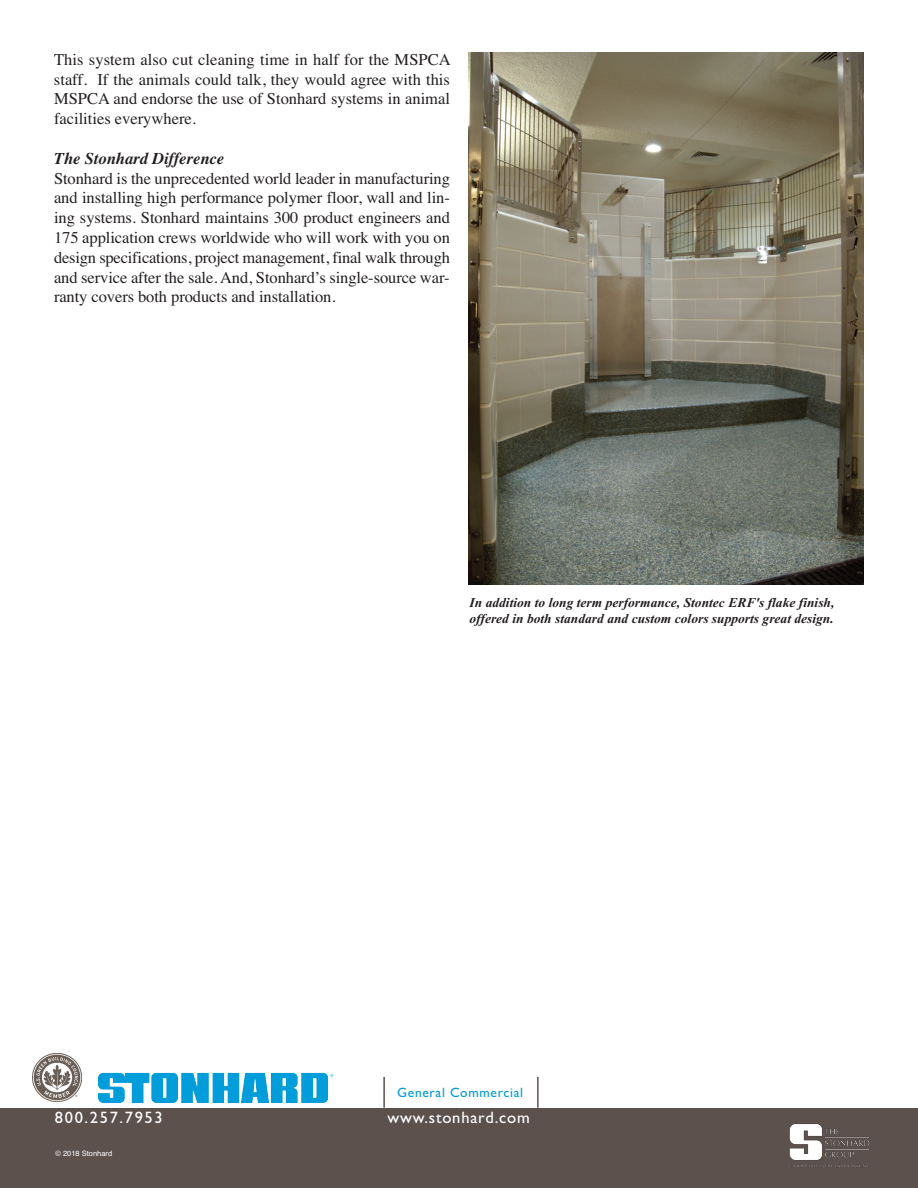
<style>
.page{position:relative;width:918px;height:1188px;background:#fff}
.page>*{position:absolute;margin:0;border:0;box-sizing:border-box;transform-origin:0 0}
.t1{font:16.5px/19.8px "Times";color:#231f20;text-align:justify}
.t2{font:italic 700 16.5px "Times";color:#231f20}
.t3{font:16.5px "Gill Sans";letter-spacing:.05em;color:#fff}
.t4{font:16.5px "Gill Sans";letter-spacing:.1em;color:#fff}
.t5{font:italic 700 13.5px/16.2px "Times New Roman";color:#231f20}
.t6{font:13.5px "Gill Sans";letter-spacing:.05em;color:#0099d8}
.t7{font:7.5px "Helvetica";color:#fff}
</style>
<div class="page">
<div style="left:0;top:1108px;width:918px;height:80px;background:#5d514e"></div>
<img style="left:99px;top:1072px;width:234px;height:30px">
<hr style="left:383px;top:1077px;width:2px;height:31px;background:#5d514e">
<hr style="left:537px;top:1077px;width:2px;height:31px;background:#5d514e">
<img style="left:32px;top:1054px;width:49px;height:47px">
<img style="left:789px;top:1124px;width:81px;height:43px">
<img style="left:468px;top:52px;width:396px;height:533px">
<p class="t1" style="left:54px;top:49px;width:398px">This system also cut cleaning time in half for the MSPCA staff. If the animals could talk, they would agree with this MSPCA and endorse the use of Stonhard systems in animal facilities everywhere.</p>
<p class="t2" style="left:54px;top:149px;width:172px">The Stonhard Difference</p>
<p class="t1" style="left:54px;top:168px;width:398px">Stonhard is the unprecedented world leader in manufacturing and installing high performance polymer floor, wall and lin&shy;ing systems. Stonhard maintains 300 product engineers and 175 application crews worldwide who will work with you on design specifications, project management, final walk through and service after the sale. And, Stonhard’s single-source war&shy;ranty covers both products and installation.</p>
<p class="t5" style="left:470px;top:594px;width:366px">In addition to long term performance, Stontec ERF's flake finish, offered in both standard and custom colors supports great design.</p>
<p class="t6" style="left:397px;top:1084px;width:127px">General Commercial</p>
<p class="t4" style="left:55px;top:1107px;width:109px">800.257.7953</p>
<p class="t3" style="left:387px;top:1108px;width:144px">www.stonhard.com</p>
<p class="t7" style="left:55px;top:1149px;width:58px">© 2018 Stonhard</p>
</div>
